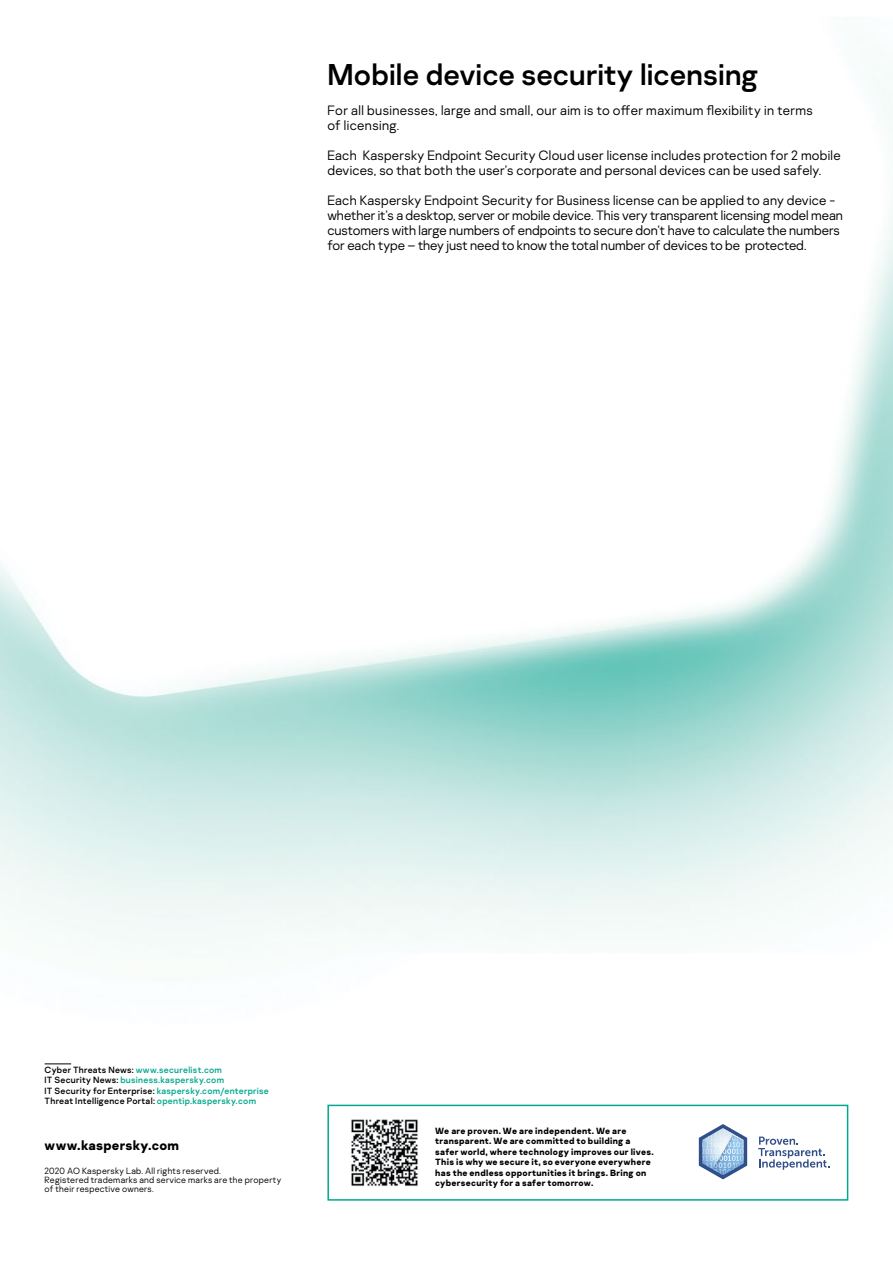
<style>
.page{position:relative;width:893px;height:1263px;background:#fff}
.page>*{position:absolute;margin:0;border:0;box-sizing:border-box;transform-origin:0 0}
.t1{font:30px "Kaspersky Sans";letter-spacing:.005em;color:#000}
.Body{font:300 13.5px/15px "Kaspersky Sans";letter-spacing:.01em;color:#000}
.Body-2{font:300 13.5px/15px "Kaspersky Sans";letter-spacing:.03em;color:#000}
.Body_Bold{font:700 13.5px "Kaspersky Sans";letter-spacing:.02em;color:#000}
.How-to-buy_text_blac{font:700 9px/10.5px "Kaspersky Sans";letter-spacing:.03em;color:#000}
.copyright{font:300 9px/9px "Kaspersky Sans";letter-spacing:.03em;color:#000}
.How-to-buy_text_blac-2{font:9px "Kaspersky Sans";letter-spacing:.03em;color:#000}
.How-to-buy_text_blac-3{font:9px "Kaspersky Sans";letter-spacing:.03em;color:#00a88e}
.s1{color:#000}
.s2{color:#00a88e}
</style>
<div class="page">
<img style="left:0;top:76px;width:893px;height:1125px">
<svg style="left:45px;top:1063px;width:26px;height:1px"></svg>
<div style="left:327px;top:1105px;width:521px;height:96px;border:2px solid #00a88e"></div>
<img style="left:348px;top:1117px;width:72px;height:71px">
<svg style="left:699px;top:1124px;width:48px;height:55px"></svg>
<svg style="left:758px;top:1136px;width:71px;height:34px"></svg>
<h3 class="t1" style="left:327px;top:56px;width:432px">Mobile device security licensing</h3>
<p class="Body-2" style="left:327px;top:103px;width:487px">For all businesses, large and small, our aim is to offer maximum flexibility in terms of licensing.</p>
<p class="Body" style="left:327px;top:148px;width:515px">Each Kaspersky Endpoint Security Cloud user license includes protection for 2 mobile devices, so that both the user’s corporate and personal devices can be used safely.</p>
<p class="Body" style="left:327px;top:193px;width:517px">Each Kaspersky Endpoint Security for Business license can be applied to any device - whether it’s a desktop, server or mobile device. This very transparent licensing model mean customers with large numbers of endpoints to secure don’t have to calculate the numbers for each type – they just need to know the total number of devices to be protected.</p>
<p class="How-to-buy_text_blac-3" style="left:45px;top:1064px;width:179px"><span class="s1">Cyber Threats News:</span> www.securelist.com</p>
<p class="How-to-buy_text_blac-3" style="left:45px;top:1075px;width:181px"><span class="s1">IT Security News:</span> business.kaspersky.com</p>
<p class="How-to-buy_text_blac-2" style="left:45px;top:1085px;width:226px">IT Security for Enterprise: <span class="s2">kaspersky.com/enterprise</span></p>
<p class="How-to-buy_text_blac-2" style="left:45px;top:1096px;width:213px">Threat Intelligence Portal: <span class="s2">opentip.kaspersky.com</span></p>
<p class="Body_Bold" style="left:45px;top:1137px;width:136px">www.kaspersky.com</p>
<p class="copyright" style="left:45px;top:1166px;width:238px">2020 AO Kaspersky Lab. All rights reserved.<br>Registered trademarks and service marks are the property of their respective owners.</p>
<p class="How-to-buy_text_blac" style="left:435px;top:1125px;width:220px">We are proven. We are independent. We are transparent. We are committed to building a safer world, where technology improves our lives.<br>This is why we secure it, so everyone everywhere has the endless opportunities it brings. Bring on cybersecurity for a safer tomorrow.</p>
</div>
